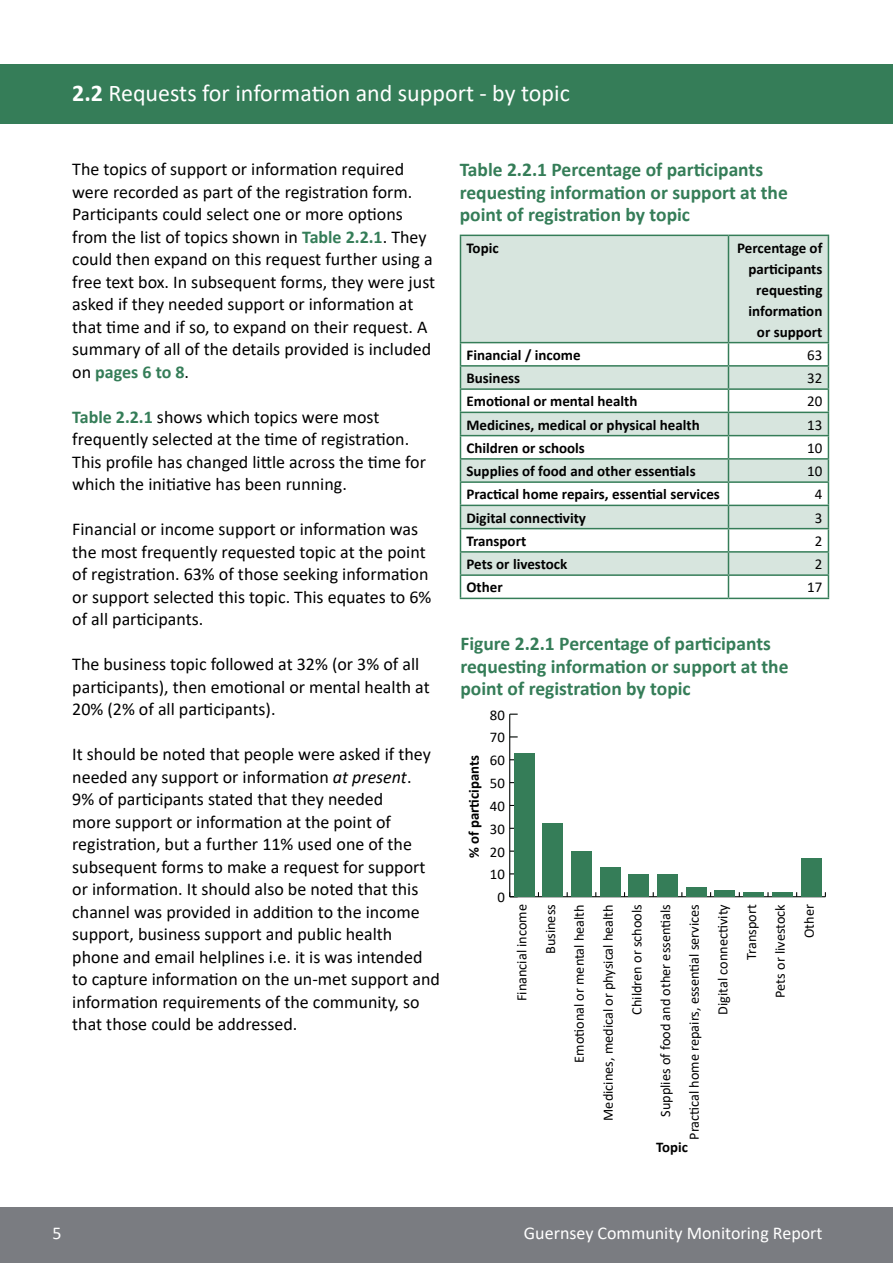
<style>
.page{position:relative;width:893px;height:1263px;background:#fff}
.page>*{position:absolute;margin:0;border:0;box-sizing:border-box;transform-origin:0 0}
.t1{font:24px "Calibri";color:#fff}
.t2{font:700 19.5px/22.5px "Calibri";color:#357d58}
.t3{font:18px/22.5px "Calibri";color:#000}
.t4{font:18px "Calibri";color:#fff}
.t5{font:700 15px/21px "Calibri";color:#000;text-align:right}
.t6{font:15px "Calibri";color:#000}
.t7{font:700 14.85px "Calibri";color:#000}
.t8{font:14.85px "Calibri";color:#000}
.t9{font:14.25px/28.7px "Calibri";color:#000;text-align:right}
.s1{font-weight:700}
.s2{font-weight:700;color:#357d58}
.s3{font-style:italic}
</style>
<div class="page">
<div style="left:0;top:1208px;width:893px;height:55px;background:#7a7c81"></div>
<div style="left:0;top:64px;width:893px;height:59px;background:#357d58"></div>
<div style="left:461px;top:236px;width:367px;height:106px;background:#d7e5de"></div>
<svg style="left:461px;top:343px;width:367px;height:255px"></svg>
<hr style="left:460px;top:235px;width:268px;height:1px;background:#357d58">
<hr style="left:460px;top:236px;width:1px;height:106px;background:#357d58">
<hr style="left:728px;top:235px;width:101px;height:1px;background:#357d58">
<hr style="left:728px;top:236px;width:1px;height:106px;background:#357d58">
<hr style="left:828px;top:236px;width:1px;height:106px;background:#357d58">
<hr style="left:460px;top:342px;width:268px;height:1px;background:#357d58">
<hr style="left:728px;top:342px;width:101px;height:1px;background:#357d58">
<hr style="left:460px;top:365px;width:268px;height:2px;background:#357d58">
<hr style="left:728px;top:365px;width:101px;height:2px;background:#357d58">
<hr style="left:460px;top:388px;width:268px;height:2px;background:#357d58">
<hr style="left:728px;top:388px;width:101px;height:2px;background:#357d58">
<hr style="left:460px;top:412px;width:268px;height:1px;background:#357d58">
<hr style="left:728px;top:412px;width:101px;height:1px;background:#357d58">
<hr style="left:460px;top:435px;width:268px;height:1px;background:#357d58">
<hr style="left:728px;top:435px;width:101px;height:1px;background:#357d58">
<hr style="left:460px;top:458px;width:268px;height:2px;background:#357d58">
<hr style="left:728px;top:458px;width:101px;height:2px;background:#357d58">
<hr style="left:460px;top:481px;width:268px;height:2px;background:#357d58">
<hr style="left:728px;top:481px;width:101px;height:2px;background:#357d58">
<hr style="left:460px;top:505px;width:268px;height:1px;background:#357d58">
<hr style="left:728px;top:505px;width:101px;height:1px;background:#357d58">
<hr style="left:460px;top:528px;width:268px;height:1px;background:#357d58">
<hr style="left:728px;top:528px;width:101px;height:1px;background:#357d58">
<hr style="left:460px;top:551px;width:268px;height:2px;background:#357d58">
<hr style="left:728px;top:551px;width:101px;height:2px;background:#357d58">
<hr style="left:460px;top:574px;width:268px;height:2px;background:#357d58">
<svg style="left:460px;top:343px;width:1px;height:255px"></svg>
<hr style="left:728px;top:574px;width:101px;height:2px;background:#357d58">
<svg style="left:728px;top:343px;width:1px;height:255px"></svg>
<svg style="left:828px;top:343px;width:1px;height:255px"></svg>
<hr style="left:460px;top:598px;width:268px;height:1px;background:#357d58">
<hr style="left:728px;top:598px;width:101px;height:1px;background:#357d58">
<hr style="left:510px;top:896px;width:315px;height:1px;background:#000">
<hr style="left:509px;top:714px;width:1px;height:183px;background:#000">
<svg style="left:509px;top:892px;width:5px;height:5px"></svg>
<div style="left:514px;top:753px;width:20px;height:144px;background:#357d58"></div>
<div style="left:542px;top:824px;width:21px;height:73px;background:#357d58"></div>
<div style="left:571px;top:851px;width:21px;height:46px;background:#357d58"></div>
<div style="left:600px;top:867px;width:20px;height:30px;background:#357d58"></div>
<div style="left:629px;top:874px;width:20px;height:23px;background:#357d58"></div>
<div style="left:657px;top:874px;width:21px;height:23px;background:#357d58"></div>
<div style="left:686px;top:888px;width:21px;height:9px;background:#357d58"></div>
<div style="left:715px;top:890px;width:20px;height:7px;background:#357d58"></div>
<div style="left:743px;top:892px;width:21px;height:5px;background:#357d58"></div>
<div style="left:772px;top:892px;width:21px;height:5px;background:#357d58"></div>
<div style="left:801px;top:858px;width:20px;height:39px;background:#357d58"></div>
<h1 class="t1" style="left:72px;top:76px;width:499px"><span class="s1">2.2</span> Requests for information and support - by topic</h1>
<p class="t3" style="left:72px;top:157px;width:364px">The topics of support or information required were recorded as part of the registration form.<br>Participants could select one or more options from the list of topics shown in <span class="s2">Table 2.2.1</span>. They could then expand on this request further using a free text box. In subsequent forms, they were just asked if they needed support or information at that time and if so, to expand on their request. A summary of all of the details provided is included on <span class="s2">pages 6 to 8</span>.</p>
<p class="t3" style="left:72px;top:405px;width:355px"><span class="s2">Table 2.2.1</span> shows which topics were most frequently selected at the time of registration.<br>This profile has changed little across the time for which the initiative has been running.</p>
<p class="t3" style="left:72px;top:517px;width:361px">Financial or income support or information was the most frequently requested topic at the point of registration. 63% of those seeking information or support selected this topic. This equates to 6% of all participants.</p>
<p class="t3" style="left:72px;top:652px;width:359px">The business topic followed at 32% (or 3% of all participants), then emotional or mental health at<br>20% (2% of all participants).</p>
<p class="t3" style="left:72px;top:742px;width:369px">It should be noted that people were asked if they needed any support or information <span class="s3">at present</span>.<br>9% of participants stated that they needed<br>more support or information at the point of registration, but a further 11% used one of the subsequent forms to make a request for support or information. It should also be noted that this channel was provided in addition to the income support, business support and public health phone and email helplines i.e. it is was intended to capture information on the un-met support and information requirements of the community, so that those could be addressed.</p>
<p class="t2" style="left:460px;top:158px;width:330px">Table 2.2.1 Percentage of participants requesting information or support at the point of registration by topic</p>
<p class="t5" style="left:466px;top:237px;width:34px">Topic</p>
<p class="t5" style="left:737px;top:237px;width:87px">Percentage of participants requesting information or support</p>
<p class="t5" style="left:466px;top:344px;width:116px">Financial / income</p>
<p class="t6" style="left:807px;top:344px;width:17px">63</p>
<p class="t5" style="left:466px;top:367px;width:55px">Business</p>
<p class="t6" style="left:807px;top:368px;width:17px">32</p>
<p class="t5" style="left:466px;top:391px;width:172px">Emotional or mental health</p>
<p class="t6" style="left:807px;top:391px;width:17px">20</p>
<p class="t5" style="left:466px;top:414px;width:235px">Medicines, medical or physical health</p>
<p class="t6" style="left:807px;top:414px;width:17px">13</p>
<p class="t5" style="left:466px;top:437px;width:120px">Children or schools</p>
<p class="t6" style="left:807px;top:437px;width:17px">10</p>
<p class="t5" style="left:466px;top:460px;width:231px">Supplies of food and other essentials</p>
<p class="t6" style="left:807px;top:461px;width:17px">10</p>
<p class="t5" style="left:466px;top:484px;width:255px">Practical home repairs, essential services</p>
<p class="t6" style="left:815px;top:484px;width:9px">4</p>
<p class="t5" style="left:466px;top:507px;width:121px">Digital connectivity</p>
<p class="t6" style="left:815px;top:507px;width:9px">3</p>
<p class="t5" style="left:466px;top:530px;width:61px">Transport</p>
<p class="t6" style="left:815px;top:530px;width:9px">2</p>
<p class="t5" style="left:466px;top:553px;width:102px">Pets or livestock</p>
<p class="t6" style="left:815px;top:554px;width:9px">2</p>
<p class="t5" style="left:466px;top:577px;width:38px">Other</p>
<p class="t6" style="left:807px;top:577px;width:17px">17</p>
<p class="t2" style="left:460px;top:632px;width:330px">Figure 2.2.1 Percentage of participants requesting information or support at the point of registration by topic</p>
<p class="t8" style="left:490px;top:704px;width:16px">80</p>
<p class="t7" style="left:463px;top:858px;width:105px;rotate:-90deg">% of par cipants</p>
<p class="t8" style="left:490px;top:727px;width:16px">70</p>
<p class="t8" style="left:490px;top:750px;width:16px">60</p>
<p class="t8" style="left:490px;top:773px;width:16px">50</p>
<p class="t8" style="left:490px;top:796px;width:16px">40</p>
<p class="t8" style="left:490px;top:818px;width:16px">30</p>
<p class="t8" style="left:490px;top:841px;width:16px">20</p>
<p class="t8" style="left:490px;top:864px;width:16px">10</p>
<p class="t8" style="left:497px;top:887px;width:9px">0</p>
<p class="t9" style="left:507px;top:1139px;width:237px;rotate:-90deg">Financial income<br>Business<br>Emo onal or mental health<br>Medicines, medical or physical health<br>Children or schools<br>Supplies of food and other essen als<br>Prac cal home repairs, essen al services<br>Digital connec vity<br>Transport<br>Pets or livestock<br>Other</p>
<p class="t7" style="left:656px;top:1136px;width:33px">Topic</p>
<p class="t4" style="left:52px;top:1220px;width:11px">5</p>
<p class="t4" style="left:524px;top:1220px;width:300px">Guernsey Community Monitoring Report</p>
</div>
